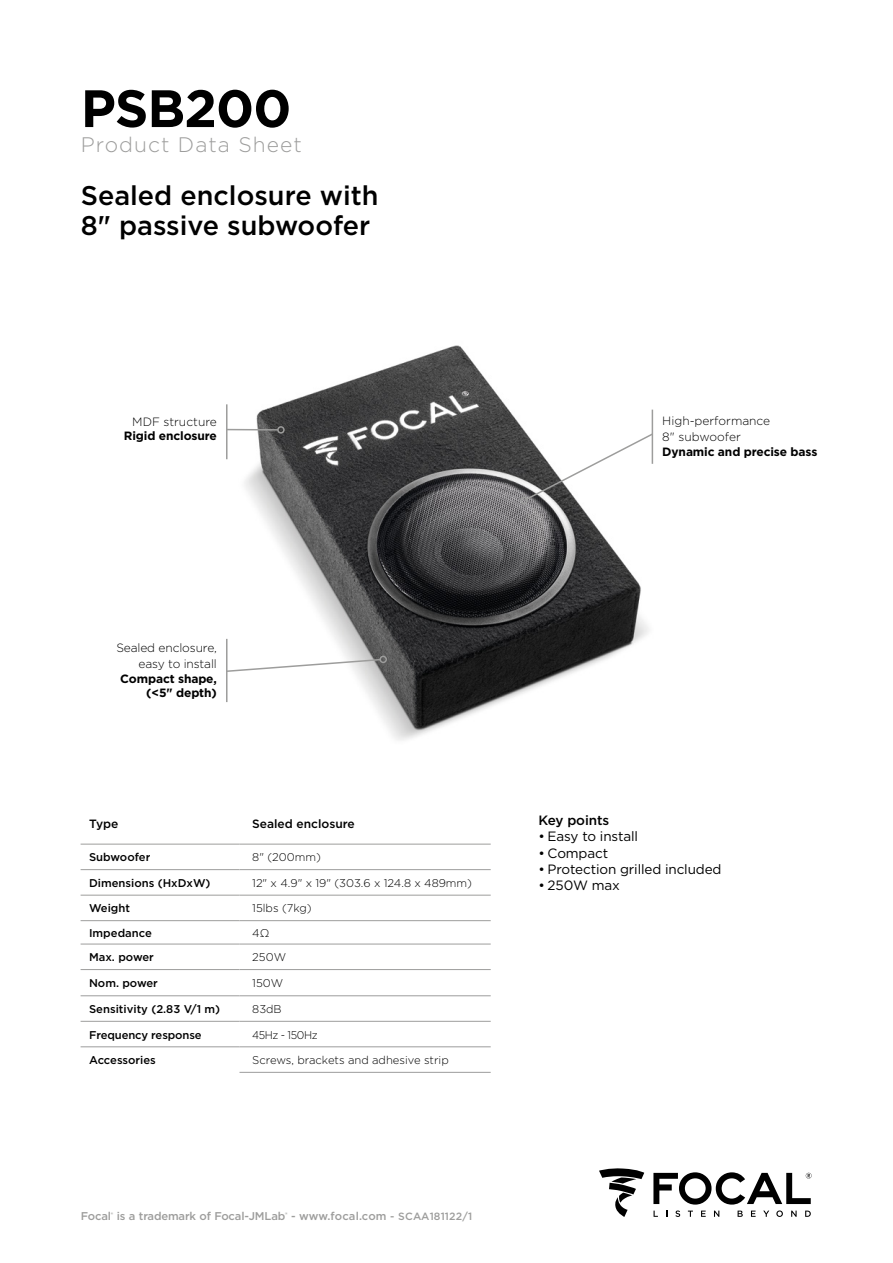
<style>
.page{position:relative;width:893px;height:1263px;background:#fff}
.page>*{position:absolute;margin:0;border:0;box-sizing:border-box;transform-origin:0 0}
.t1{font:700 52.5px "Gotham";letter-spacing:-.02em;color:#000}
.Sous-titre{font:500 27px/30px "Gotham";color:#000}
.t2{font:300 21px "Gotham";letter-spacing:.05em;color:#9d9d9c}
.t3{font:13.5px "Gotham";letter-spacing:-.01em;color:#000}
.t4{font:500 13.5px "Gotham";letter-spacing:-.01em;color:#000}
.Texte{font:300 12px/16.5px "Gotham";letter-spacing:-.01em;color:#000;text-align:right}
.Texte-2{font:700 12px/14.4px "Gotham";letter-spacing:-.01em;color:#000;text-align:right}
.t5{font:500 12px "Gotham";color:#000}
.t6{font:500 11.25px "Gotham";color:#000}
.t7{font:300 11.25px "Gotham";color:#000}
.Normal_e{font:500 11.25px "Gotham";letter-spacing:-.015em;color:#9d9d9c}
.t8{font:300 11.25px "Gotham";letter-spacing:-.04em;color:#000;scale:.95 1}
.s1{font-size:10.5px}
</style>
<div class="page">
<img style="left:226px;top:345px;width:428px;height:395px">
<svg style="left:654px;top:1210px;width:4px;height:7px"></svg>
<svg style="left:675px;top:1210px;width:5px;height:7px"></svg>
<svg style="left:688px;top:1210px;width:5px;height:7px"></svg>
<svg style="left:701px;top:1210px;width:5px;height:7px"></svg>
<svg style="left:714px;top:1210px;width:5px;height:7px"></svg>
<svg style="left:738px;top:1210px;width:5px;height:7px"></svg>
<svg style="left:751px;top:1210px;width:5px;height:7px"></svg>
<svg style="left:763px;top:1210px;width:6px;height:7px"></svg>
<svg style="left:776px;top:1210px;width:7px;height:7px"></svg>
<svg style="left:791px;top:1210px;width:6px;height:7px"></svg>
<svg style="left:805px;top:1210px;width:6px;height:7px"></svg>
<svg style="left:653px;top:1172px;width:158px;height:32px"></svg>
<svg style="left:599px;top:1168px;width:45px;height:49px"></svg>
<hr style="left:226px;top:404px;width:2px;height:55px;background:#9d9d9c">
<hr style="left:226px;top:429px;width:52px;height:2px;background:#9d9d9c">
<div style="left:277px;top:426px;width:8px;height:8px;border:2px solid #9d9d9c;border-radius:50%"></div>
<hr style="left:226px;top:639px;width:2px;height:63px;background:#9d9d9c">
<svg style="left:227px;top:658px;width:155px;height:15px"></svg>
<div style="left:379px;top:656px;width:8px;height:7px;border:2px solid #9d9d9c;border-radius:50%"></div>
<hr style="left:652px;top:410px;width:1px;height:54px;background:#9d9d9c">
<svg style="left:525px;top:432px;width:129px;height:69px"></svg>
<div style="left:520px;top:497px;width:8px;height:7px;border:2px solid #9d9d9c;border-radius:50%"></div>
<svg style="left:81px;top:843px;width:410px;height:229px"></svg>
<hr style="left:81px;top:844px;width:158px;height:1px;background:#9d9d9c">
<hr style="left:239px;top:844px;width:252px;height:1px;background:#9d9d9c">
<hr style="left:81px;top:869px;width:158px;height:1px;background:#9d9d9c">
<hr style="left:239px;top:869px;width:252px;height:1px;background:#9d9d9c">
<hr style="left:81px;top:895px;width:158px;height:1px;background:#9d9d9c">
<hr style="left:239px;top:895px;width:252px;height:1px;background:#9d9d9c">
<hr style="left:81px;top:920px;width:158px;height:1px;background:#9d9d9c">
<hr style="left:239px;top:920px;width:252px;height:1px;background:#9d9d9c">
<hr style="left:81px;top:944px;width:158px;height:1px;background:#9d9d9c">
<hr style="left:239px;top:944px;width:252px;height:1px;background:#9d9d9c">
<hr style="left:81px;top:969px;width:158px;height:1px;background:#9d9d9c">
<hr style="left:239px;top:969px;width:252px;height:1px;background:#9d9d9c">
<hr style="left:81px;top:995px;width:158px;height:1px;background:#9d9d9c">
<hr style="left:239px;top:995px;width:252px;height:1px;background:#9d9d9c">
<hr style="left:81px;top:1021px;width:158px;height:1px;background:#9d9d9c">
<hr style="left:239px;top:1021px;width:252px;height:1px;background:#9d9d9c">
<hr style="left:81px;top:1046px;width:158px;height:1px;background:#9d9d9c">
<hr style="left:239px;top:1046px;width:252px;height:1px;background:#9d9d9c">
<hr style="left:239px;top:1072px;width:252px;height:1px;background:#9d9d9c">
<p class="t1" style="left:81px;top:74px;width:212px">PSB200</p>
<p class="t2" style="left:81px;top:132px;width:222px">Product Data Sheet</p>
<p class="Sous-titre" style="left:81px;top:180px;width:299px">Sealed enclosure with<br>8" passive subwoofer</p>
<p class="Texte" style="left:132px;top:413px;width:86px">MDF structure</p>
<p class="Texte-2" style="left:124px;top:428px;width:95px">Rigid enclosure</p>
<p class="Texte" style="left:662px;top:412px;width:109px;text-align:left">High-performance<br>8" subwoofer</p>
<p class="Texte-2" style="left:662px;top:444px;width:157px">Dynamic and precise bass</p>
<p class="Texte" style="left:116px;top:639px;width:102px">Sealed enclosure, easy to install</p>
<p class="Texte-2" style="left:120px;top:671px;width:98px">Compact shape, (&lt;5" depth)</p>
<p class="t5" style="left:89px;top:816px;width:31px">Type</p>
<p class="t5" style="left:252px;top:816px;width:104px">Sealed enclosure</p>
<p class="t6" style="left:89px;top:850px;width:63px">Subwoofer</p>
<p class="t7" style="left:252px;top:850px;width:70px">8" (200mm)</p>
<p class="t6" style="left:89px;top:875px;width:123px">Dimensions (HxDxW)</p>
<p class="t7" style="left:252px;top:876px;width:221px">12" x 4.9" x 19" (303.6 x 124.8 x 489mm)</p>
<p class="t6" style="left:89px;top:901px;width:42px">Weight</p>
<p class="t7" style="left:252px;top:901px;width:61px">15lbs (7kg)</p>
<p class="t6" style="left:89px;top:925px;width:64px">Impedance</p>
<p class="t7" style="left:252px;top:926px;width:19px">4Ω</p>
<p class="t6" style="left:89px;top:950px;width:66px">Max. power</p>
<p class="t7" style="left:252px;top:950px;width:35px">250W</p>
<p class="t6" style="left:89px;top:976px;width:70px">Nom. power</p>
<p class="t7" style="left:252px;top:976px;width:32px">150W</p>
<p class="t6" style="left:89px;top:1002px;width:133px">Sensitivity (2.83 V/1 m)</p>
<p class="t7" style="left:252px;top:1002px;width:31px">83dB</p>
<p class="t6" style="left:89px;top:1027px;width:114px">Frequency response</p>
<p class="t8" style="left:252px;top:1027px;width:70px">45Hz - 150Hz</p>
<p class="t6" style="left:89px;top:1053px;width:68px">Accessories</p>
<p class="t7" style="left:252px;top:1053px;width:198px">Screws, brackets and adhesive strip</p>
<p class="Normal_e" style="left:81px;top:1209px;width:393px">Focal<sup>®</sup> is a trademark of Focal-JMLab<sup>®</sup> - www.focal.com <span class="s1">- SCAA181122/1</span></p>
<p class="t4" style="left:539px;top:811px;width:72px">Key points</p>
<p class="t3" style="left:539px;top:828px;width:101px">• Easy to install</p>
<p class="t3" style="left:539px;top:844px;width:71px">• Compact</p>
<p class="t3" style="left:539px;top:860px;width:184px">• Protection grilled included</p>
<p class="t3" style="left:539px;top:876px;width:83px">• 250W max</p>
</div>
